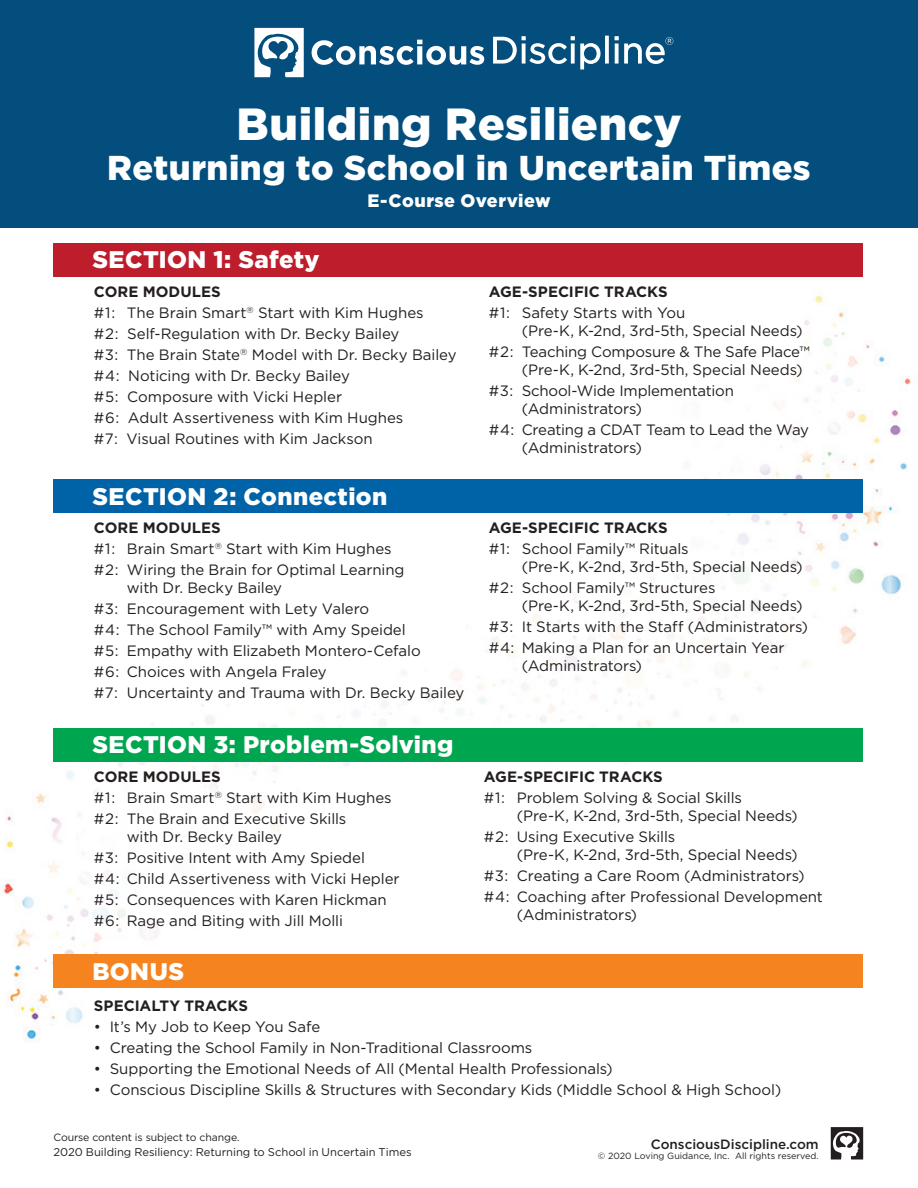
<style>
.page{position:relative;width:918px;height:1188px;background:#fff}
.page>*{position:absolute;margin:0;border:0;box-sizing:border-box;transform-origin:0 0}
.t1{font:900 45px "Gotham";letter-spacing:.01em;color:#fff}
.t2{font:900 34.5px "Gotham";letter-spacing:.015em;color:#fff}
.t3{font:900 24px "Gotham";letter-spacing:.015em;color:#fff}
.t4{font:900 18px "Gotham";letter-spacing:.02em;color:#fff}
.t5{font:15px/18px "Gotham";letter-spacing:-.005em;color:#231f20}
.t6{font:700 15px "Gotham";color:#231f20}
.t7{font:500 13.5px "Gotham";color:#231f20}
.t8{font:11.25px "Gotham";letter-spacing:-.005em;color:#231f20}
.t9{font:10.5px "Gotham";letter-spacing:-.01em;color:#231f20}
.t10{font:9px "Gotham";color:#231f20}
</style>
<div class="page">
<img style="left:3px;top:295px;width:908px;height:747px">
<div style="left:16px;top:771px;width:280px;height:300px;background:#fff;border-radius:50%"></div>
<div style="left:0;top:0;width:918px;height:228px;background:#034e7d"></div>
<svg style="left:254px;top:28px;width:50px;height:49px"></svg>
<svg style="left:312px;top:40px;width:172px;height:25px"></svg>
<svg style="left:493px;top:36px;width:180px;height:33px"></svg>
<div style="left:53px;top:243px;width:810px;height:34px;background:#be1d2c"></div>
<div style="left:53px;top:728px;width:810px;height:34px;background:#00a54f"></div>
<div style="left:53px;top:479px;width:810px;height:34px;background:#0163a7"></div>
<svg style="left:830px;top:1127px;width:33px;height:33px"></svg>
<div style="left:53px;top:954px;width:810px;height:34px;background:#f58420"></div>
<div style="left:624px;top:283px;width:248px;height:193px;background:#fff;border-radius:50%"></div>
<p class="t1" style="left:236px;top:98px;width:447px">Building Resiliency</p>
<p class="t2" style="left:107px;top:148px;width:705px">Returning to School in Uncertain Times</p>
<p class="t4" style="left:367px;top:191px;width:185px">E-Course Overview</p>
<p class="t3" style="left:92px;top:246px;width:228px">SECTION 1: Safety</p>
<p class="t6" style="left:94px;top:283px;width:128px">CORE MODULES</p>
<p class="t5" style="left:94px;top:304px;width:331px">#1: The Brain Smart<sup>®</sup> Start with Kim Hughes</p>
<p class="t5" style="left:94px;top:325px;width:307px">#2: Self-Regulation with Dr. Becky Bailey</p>
<p class="t5" style="left:94px;top:346px;width:364px">#3: The Brain State<sup>®</sup> Model with Dr. Becky Bailey</p>
<p class="t5" style="left:94px;top:367px;width:257px">#4: Noticing with Dr. Becky Bailey</p>
<p class="t5" style="left:94px;top:388px;width:250px">#5: Composure with Vicki Hepler</p>
<p class="t5" style="left:94px;top:409px;width:311px">#6: Adult Assertiveness with Kim Hughes</p>
<p class="t5" style="left:94px;top:430px;width:280px">#7: Visual Routines with Kim Jackson</p>
<p class="t3" style="left:92px;top:482px;width:296px">SECTION 2: Connection</p>
<p class="t6" style="left:94px;top:519px;width:128px">CORE MODULES</p>
<p class="t5" style="left:94px;top:540px;width:299px">#1: Brain Smart<sup>®</sup> Start with Kim Hughes</p>
<p class="t5" style="left:127px;top:561px;width:279px;text-indent:-33px">#2: Wiring the Brain for Optimal Learning with Dr. Becky Bailey</p>
<p class="t5" style="left:94px;top:600px;width:277px">#3: Encouragement with Lety Valero</p>
<p class="t5" style="left:94px;top:621px;width:313px">#4: The School Family™ with Amy Speidel</p>
<p class="t5" style="left:94px;top:642px;width:328px">#5: Empathy with Elizabeth Montero-Cefalo</p>
<p class="t5" style="left:94px;top:663px;width:234px">#6: Choices with Angela Fraley</p>
<p class="t5" style="left:94px;top:684px;width:372px">#7: Uncertainty and Trauma with Dr. Becky Bailey</p>
<p class="t3" style="left:92px;top:731px;width:362px">SECTION 3: Problem-Solving</p>
<p class="t6" style="left:94px;top:768px;width:128px">CORE MODULES</p>
<p class="t5" style="left:94px;top:789px;width:299px">#1: Brain Smart<sup>®</sup> Start with Kim Hughes</p>
<p class="t5" style="left:127px;top:810px;width:221px;text-indent:-33px">#2: The Brain and Executive Skills with Dr. Becky Bailey</p>
<p class="t5" style="left:94px;top:849px;width:273px">#3: Positive Intent with Amy Spiedel</p>
<p class="t5" style="left:94px;top:870px;width:307px">#4: Child Assertiveness with Vicki Hepler</p>
<p class="t5" style="left:94px;top:891px;width:294px">#5: Consequences with Karen Hickman</p>
<p class="t5" style="left:94px;top:912px;width:250px">#6: Rage and Biting with Jill Molli</p>
<p class="t3" style="left:92px;top:957px;width:93px">BONUS</p>
<p class="t6" style="left:489px;top:283px;width:181px">AGE-SPECIFIC TRACKS</p>
<p class="t5" style="left:522px;top:304px;width:282px;text-indent:-33px">#1: Safety Starts with You<br>(Pre-K, K-2nd, 3rd-5th, Special Needs)</p>
<p class="t5" style="left:522px;top:343px;width:290px;text-indent:-33px">#2: Teaching Composure &amp; The Safe Place™ (Pre-K, K-2nd, 3rd-5th, Special Needs)</p>
<p class="t5" style="left:522px;top:382px;width:214px;text-indent:-33px">#3: School-Wide Implementation (Administrators)</p>
<p class="t5" style="left:522px;top:421px;width:289px;text-indent:-33px">#4: Creating a CDAT Team to Lead the Way (Administrators)</p>
<p class="t6" style="left:489px;top:519px;width:181px">AGE-SPECIFIC TRACKS</p>
<p class="t5" style="left:522px;top:540px;width:282px;text-indent:-33px">#1: School Family™ Rituals<br>(Pre-K, K-2nd, 3rd-5th, Special Needs)</p>
<p class="t5" style="left:522px;top:579px;width:282px;text-indent:-33px">#2: School Family™ Structures<br>(Pre-K, K-2nd, 3rd-5th, Special Needs)</p>
<p class="t5" style="left:489px;top:618px;width:321px">#3: It Starts with the Staff (Administrators)</p>
<p class="t5" style="left:522px;top:639px;width:264px;text-indent:-33px">#4: Making a Plan for an Uncertain Year (Administrators)</p>
<p class="t6" style="left:484px;top:768px;width:181px">AGE-SPECIFIC TRACKS</p>
<p class="t5" style="left:517px;top:789px;width:282px;text-indent:-33px">#1: Problem Solving &amp; Social Skills (Pre-K, K-2nd, 3rd-5th, Special Needs)</p>
<p class="t5" style="left:517px;top:828px;width:282px;text-indent:-33px">#2: Using Executive Skills<br>(Pre-K, K-2nd, 3rd-5th, Special Needs)</p>
<p class="t5" style="left:484px;top:867px;width:322px">#3: Creating a Care Room (Administrators)</p>
<p class="t5" style="left:517px;top:888px;width:308px;text-indent:-33px">#4: Coaching after Professional Development (Administrators)</p>
<p class="t6" style="left:94px;top:997px;width:156px">SPECIALTY TRACKS</p>
<p class="t5" style="left:94px;top:1018px;width:228px">• It’s My Job to Keep You Safe</p>
<p class="t5" style="left:94px;top:1039px;width:440px">• Creating the School Family in Non-Traditional Classrooms</p>
<p class="t5" style="left:94px;top:1060px;width:520px">• Supporting the Emotional Needs of All (Mental Health Professionals)</p>
<p class="t5" style="left:94px;top:1081px;width:689px">• Conscious Discipline Skills &amp; Structures with Secondary Kids (Middle School &amp; High School)</p>
<p class="t9" style="left:53px;top:1131px;width:188px">Course content is subject to change.</p>
<p class="t8" style="left:53px;top:1145px;width:360px">2020 Building Resiliency: Returning to School in Uncertain Times</p>
<p class="t7" style="left:651px;top:1136px;width:169px">ConsciousDiscipline.com</p>
<p class="t10" style="left:598px;top:1151px;width:222px">© 2020 Loving Guidance, Inc. All rights reserved.</p>
</div>
